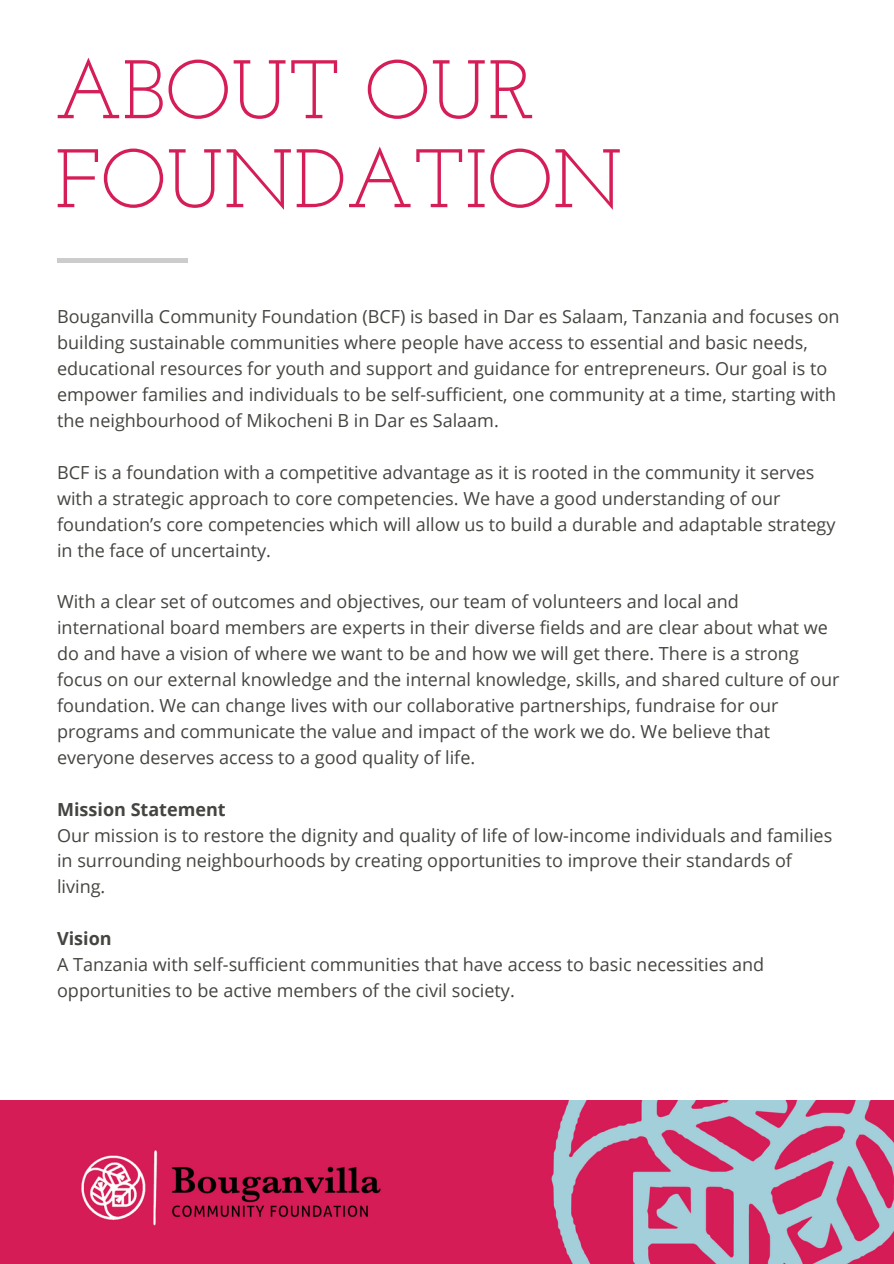
<style>
.page{position:relative;width:894px;height:1264px;background:#fff}
.page>*{position:absolute;margin:0;border:0;box-sizing:border-box;transform-origin:0 0}
.t1{font:82.8px/88.9px "Josefin Slab";color:#d51d57}
.t2{font:18px/26px "Open Sans";color:#444440}
.t3{font:700 18px "Open Sans";color:#444440}
</style>
<div class="page">
<hr style="left:57px;top:259px;width:131px;height:4px;background:#ccc">
<img style="left:0;top:1100px;width:893px;height:163px">
<p class="t1" style="left:55px;top:53px;width:569px">ABOUT OUR<br>FOUNDATION</p>
<p class="t2" style="left:57px;top:303px;width:783px">Bouganvilla Community Foundation (BCF) is based in Dar es Salaam, Tanzania and focuses on building sustainable communities where people have access to essential and basic needs, educational resources for youth and support and guidance for entrepreneurs. Our goal is to empower families and individuals to be self-sufficient, one community at a time, starting with the neighbourhood of Mikocheni B in Dar es Salaam.</p>
<p class="t2" style="left:57px;top:459px;width:779px">BCF is a foundation with a competitive advantage as it is rooted in the community it serves with a strategic approach to core competencies. We have a good understanding of our foundation’s core competencies which will allow us to build a durable and adaptable strategy in the face of uncertainty.</p>
<p class="t2" style="left:57px;top:588px;width:783px">With a clear set of outcomes and objectives, our team of volunteers and local and international board members are experts in their diverse fields and are clear about what we do and have a vision of where we want to be and how we will get there. There is a strong focus on our external knowledge and the internal knowledge, skills, and shared culture of our foundation. We can change lives with our collaborative partnerships, fundraise for our programs and communicate the value and impact of the work we do. We believe that everyone deserves access to a good quality of life.</p>
<p class="t3" style="left:57px;top:796px;width:170px">Mission Statement</p>
<p class="t2" style="left:57px;top:821px;width:776px">Our mission is to restore the dignity and quality of life of low-income individuals and families in surrounding neighbourhoods by creating opportunities to improve their standards of living.</p>
<p class="t3" style="left:57px;top:925px;width:56px">Vision</p>
<p class="t2" style="left:57px;top:951px;width:708px">A Tanzania with self-sufficient communities that have access to basic necessities and opportunities to be active members of the civil society.</p>
</div>
